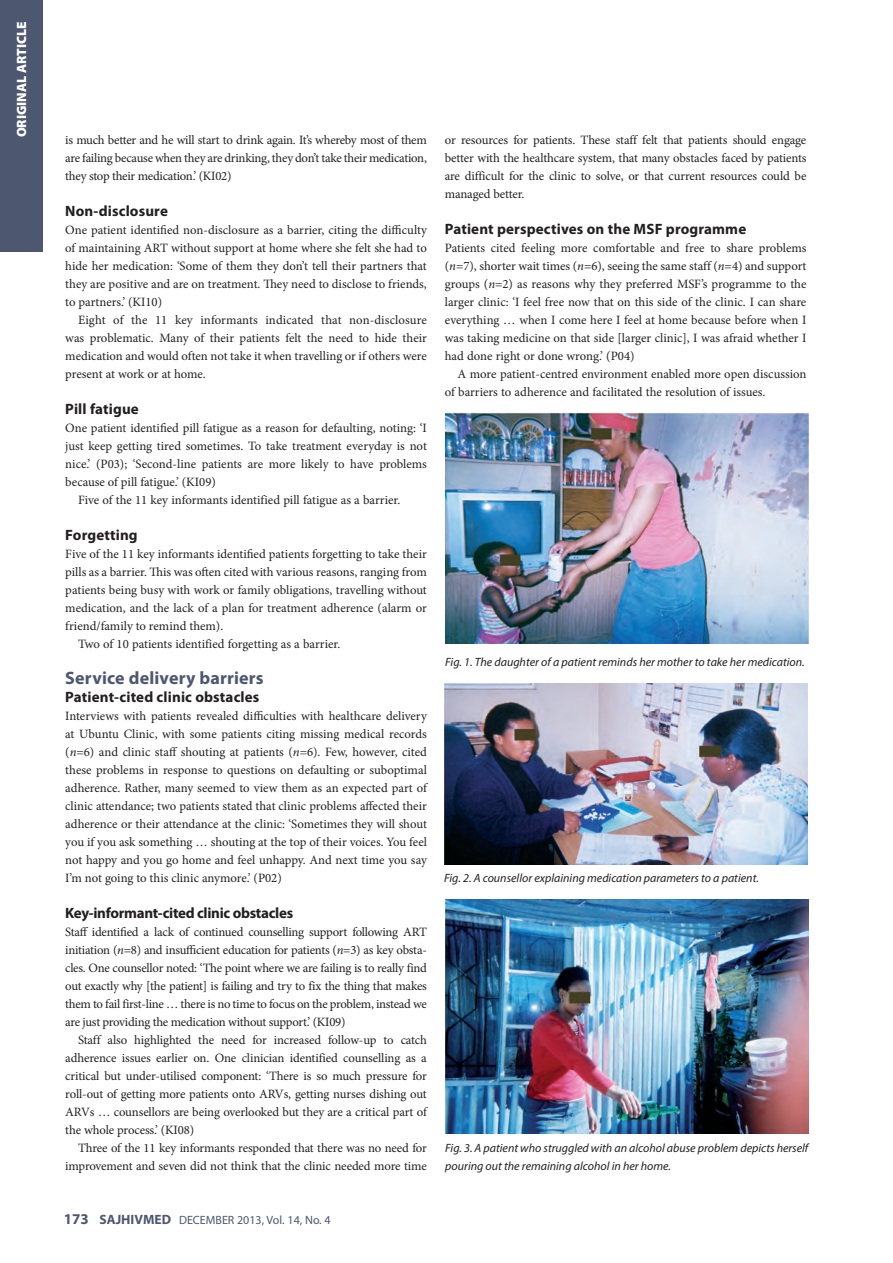
<style>
.page{position:relative;width:893px;height:1263px;background:#fff}
.page>*{position:absolute;margin:0;border:0;box-sizing:border-box;transform-origin:0 0}
.C_HEAD{font:700 18px "Myriad Pro";letter-spacing:.01em;color:#4d5770}
.D_HEAD{font:700 15px "Myriad Pro";letter-spacing:.01em;color:#231f20}
.D_HEAD-2{font:700 15px "Myriad Pro";letter-spacing:-.02em;color:#231f20}
.t1{font:900 13.5px "Myriad Pro";color:#fff}
.BODY_TEXT_1ST_PARAGR{font:12.75px/18px "Minion Pro";letter-spacing:-.01em;color:#231f20;text-align:justify}
.BODY_COPY{font:12.75px/18px "Minion Pro";letter-spacing:-.005em;color:#231f20;text-align:justify}
.CAPTIONS{font:italic 12px/18px "Myriad Pro";color:#231f20}
.t2{font:12px "Myriad Pro";color:#4d5770}
.s1{font-style:italic}
.s2{font-weight:700;font-size:15px}
.s3{font-weight:700;font-size:13.5px}
</style>
<div class="page">
<div style="left:0;top:0;width:43px;height:252px;background:#4d5770"></div>
<img style="left:445px;top:413px;width:363px;height:230px">
<img style="left:445px;top:684px;width:363px;height:180px">
<img style="left:445px;top:899px;width:363px;height:234px">
<p class="t1" style="left:14px;top:137px;width:118px;rotate:-90deg">ORIGINAL ARTICLE</p>
<p class="BODY_TEXT_1ST_PARAGR" style="left:65px;top:131px;width:363px">is much better and he will start to drink again. It’s whereby most of them are failing because when they are drinking, they don’t take their medication, they stop their medication.’ (KI02)</p>
<h4 class="D_HEAD" style="left:65px;top:203px;width:104px">Non-disclosure</h4>
<p class="BODY_TEXT_1ST_PARAGR" style="left:65px;top:221px;width:363px">One patient identified non-disclosure as a barrier, citing the difficulty of maintaining ART without support at home where she felt she had to hide her medication: ‘Some of them they don’t tell their partners that they are positive and are on treatment. They need to disclose to friends, to partners.’ (KI10)</p>
<p class="BODY_COPY" style="left:65px;top:311px;width:363px;text-indent:13px">Eight of the 11 key informants indicated that non-disclosure was problematic. Many of their patients felt the need to hide their medication and would often not take it when travelling or if others were present at work or at home.</p>
<h4 class="D_HEAD" style="left:65px;top:401px;width:75px">Pill fatigue</h4>
<p class="BODY_TEXT_1ST_PARAGR" style="left:65px;top:419px;width:363px">One patient identified pill fatigue as a reason for defaulting, noting: ‘I just keep getting tired sometimes. To take treatment everyday is not nice.’ (P03); ‘Second-line patients are more likely to have problems because of pill fatigue.’ (KI09)</p>
<p class="BODY_COPY" style="left:78px;top:491px;width:324px">Five of the 11 key informants identified pill fatigue as a barrier.</p>
<h4 class="D_HEAD" style="left:65px;top:527px;width:74px">Forgetting</h4>
<p class="BODY_TEXT_1ST_PARAGR" style="left:65px;top:545px;width:363px">Five of the 11 key informants identified patients forgetting to take their pills as a barrier. This was often cited with various reasons, ranging from patients being busy with work or family obligations, travelling without medication, and the lack of a plan for treatment adherence (alarm or friend/family to remind them).</p>
<p class="BODY_COPY" style="left:78px;top:635px;width:264px">Two of 10 patients identified forgetting as a barrier.</p>
<h3 class="C_HEAD" style="left:65px;top:668px;width:200px">Service delivery barriers</h3>
<h4 class="D_HEAD" style="left:65px;top:689px;width:196px">Patient-cited clinic obstacles</h4>
<p class="BODY_TEXT_1ST_PARAGR" style="left:65px;top:707px;width:363px">Interviews with patients revealed difficulties with healthcare delivery at Ubuntu Clinic, with some patients citing missing medical records (<span class="s1">n</span>=6) and clinic staff shouting at patients (<span class="s1">n</span>=6). Few, however, cited these problems in response to questions on defaulting or suboptimal adherence. Rather, many seemed to view them as an expected part of clinic attendance; two patients stated that clinic problems affected their adherence or their attendance at the clinic: ‘Sometimes they will shout you if you ask something … shouting at the top of their voices. You feel not happy and you go home and feel unhappy. And next time you say I’m not going to this clinic anymore.’ (P02)</p>
<h4 class="D_HEAD-2" style="left:65px;top:905px;width:229px">Key-informant-cited clinic obstacles</h4>
<p class="BODY_TEXT_1ST_PARAGR" style="left:65px;top:923px;width:363px">Staff identified a lack of continued counselling support following ART initiation (<span class="s1">n</span>=8) and insufficient education for patients (<span class="s1">n</span>=3) as key obsta&shy;cles. One counsellor noted: ‘The point where we are failing is to really find out exactly why [the patient] is failing and try to fix the thing that makes them to fail first-line … there is no time to focus on the problem, instead we are just providing the medication without support.’ (KI09)</p>
<p class="BODY_COPY" style="left:65px;top:1031px;width:363px;text-indent:13px">Staff also highlighted the need for increased follow-up to catch adherence issues earlier on. One clinician identified counselling as a critical but under-utilised component: ‘There is so much pressure for roll-out of getting more patients onto ARVs, getting nurses dishing out ARVs … counsellors are being overlooked but they are a critical part of the whole process.’ (KI08)</p>
<p class="BODY_COPY" style="left:65px;top:1139px;width:363px;text-align:right">Three of the 11 key informants responded that there was no need for improvement and seven did not think that the clinic needed more time</p>
<p class="t2" style="left:64px;top:1213px;width:268px"><span class="s2">173</span> <span class="s3">SAJHIVMED</span> DECEMBER 2013, Vol. 14, No. 4</p>
<p class="BODY_COPY" style="left:445px;top:131px;width:363px">or resources for patients. These staff felt that patients should engage better with the healthcare system, that many obstacles faced by patients are difficult for the clinic to solve, or that current resources could be managed better.</p>
<h4 class="D_HEAD" style="left:445px;top:221px;width:303px">Patient perspectives on the MSF programme</h4>
<p class="BODY_COPY" style="left:445px;top:239px;width:363px">Patients cited feeling more comfortable and free to share problems (<span class="s1">n</span>=7), shorter wait times (<span class="s1">n</span>=6), seeing the same staff (<span class="s1">n</span>=4) and support groups (<span class="s1">n</span>=2) as reasons why they preferred MSF’s programme to the larger clinic: ‘I feel free now that on this side of the clinic. I can share everything … when I come here I feel at home because before when I was taking medicine on that side [larger clinic], I was afraid whether I had done right or done wrong.’ (P04)</p>
<p class="BODY_COPY" style="left:445px;top:365px;width:363px;text-indent:13px">A more patient-centred environment enabled more open discussion of barriers to adherence and facilitated the resolution of issues.</p>
<p class="CAPTIONS" style="left:445px;top:653px;width:361px">Fig. 1. The daughter of a patient reminds her mother to take her medication.</p>
<p class="CAPTIONS" style="left:444px;top:869px;width:316px">Fig. 2. A counsellor explaining medication parameters to a patient.</p>
<p class="CAPTIONS" style="left:445px;top:1139px;width:365px">Fig. 3. A patient who struggled with an alcohol abuse problem depicts herself pouring out the remaining alcohol in her home.</p>
</div>
